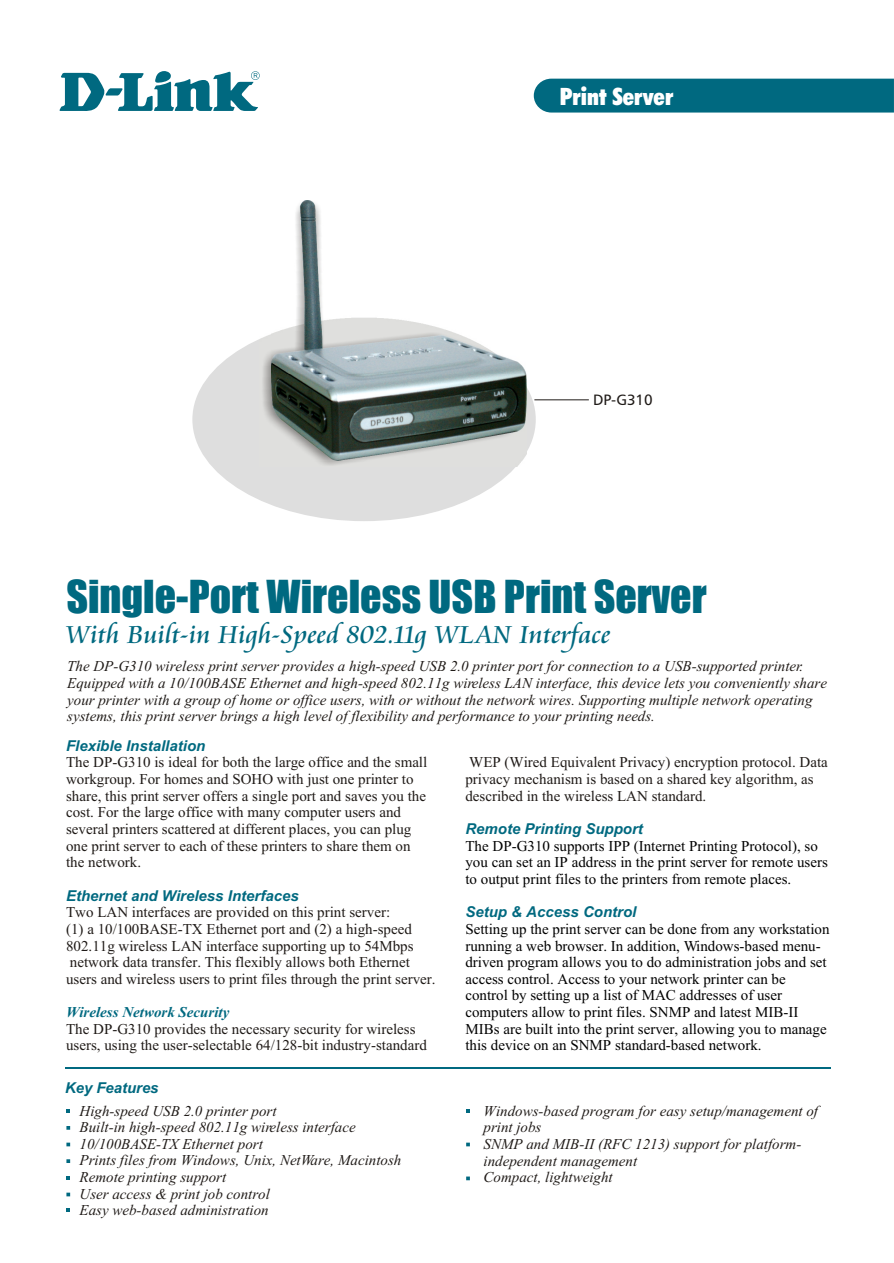
<style>
.page{position:relative;width:894px;height:1263px;background:#fff}
.page>*{position:absolute;margin:0;border:0;box-sizing:border-box;transform-origin:0 0}
.t1{font:42px "Impact";color:#006980}
.t2{font:27px "Cataneo BT";color:#006980}
.t3{font:24px "Futura X Blk Cn BT";color:#fff}
.t4{font:15px/16.6px "Times New Roman";color:#1f1a17}
.t5{font:italic 15px/16.6px "Times New Roman";color:#1f1a17}
.t6{font:15px/16.6px "Times New Roman";color:#000}
.t7{font:italic 700 15px "Arial";color:#006980}
.t8{font:italic 700 15px "Times New Roman";color:#006980}
.t9{font:15px "Humnst 777 BT";color:#1f1a17}
</style>
<div class="page">
<div style="left:192px;top:318px;width:344px;height:203px;background:#dedede;border-radius:50%"></div>
<hr style="left:534px;top:399px;width:55px;height:1px;background:#1f1a17">
<svg style="left:533px;top:78px;width:361px;height:35px"></svg>
<svg style="left:59px;top:71px;width:201px;height:40px"></svg>
<hr style="left:65px;top:1067px;width:765px;height:1px;background:#006980">
<svg style="left:66px;top:1109px;width:4px;height:4px"></svg>
<svg style="left:66px;top:1143px;width:4px;height:3px"></svg>
<svg style="left:66px;top:1159px;width:4px;height:4px"></svg>
<svg style="left:66px;top:1193px;width:4px;height:3px"></svg>
<svg style="left:66px;top:1126px;width:4px;height:4px"></svg>
<svg style="left:66px;top:1176px;width:4px;height:4px"></svg>
<svg style="left:66px;top:1208px;width:4px;height:3px"></svg>
<svg style="left:466px;top:1109px;width:4px;height:4px"></svg>
<svg style="left:466px;top:1143px;width:4px;height:3px"></svg>
<svg style="left:466px;top:1177px;width:4px;height:3px"></svg>
<img style="left:260px;top:334px;width:262px;height:132px">
<img style="left:271px;top:201px;width:255px;height:260px">
<h3 class="t3" style="left:560px;top:87px;width:115px">Print Server</h3>
<p class="t9" style="left:593px;top:394px;width:61px">DP-G310</p>
<h1 class="t1" style="left:66px;top:579px;width:642px">Single-Port Wireless USB Print Server</h1>
<h2 class="t2" style="left:66px;top:623px;width:546px">With Built-in High-Speed 802.11g WLAN Interface</h2>
<p class="t5" style="left:67px;top:660px;width:761px">The DP-G310 wireless print server provides a high-speed USB 2.0 printer port for connection to a USB-supported printer.<br>Equipped with a 10/100BASE Ethernet and high-speed 802.11g wireless LAN interface, this device lets you conveniently share your printer with a group of home or office users, with or without the network wires. Supporting multiple network operating systems, this print server brings a high level of flexibility and performance to your printing needs.</p>
<p class="t7" style="left:66px;top:740px;width:141px">Flexible Installation</p>
<p class="t4" style="left:66px;top:756px;width:363px">The DP-G310 is ideal for both the large office and the small</p>
<p class="t4" style="left:469px;top:755px;width:360px">WEP (Wired Equivalent Privacy) encryption protocol. Data</p>
<p class="t4" style="left:66px;top:772px;width:349px">workgroup. For homes and SOHO with just one printer to</p>
<p class="t4" style="left:465px;top:772px;width:350px">privacy mechanism is based on a shared key algorithm, as</p>
<p class="t4" style="left:66px;top:789px;width:361px">share, this print server offers a single port and saves you the</p>
<p class="t4" style="left:465px;top:789px;width:242px">described in the wireless LAN standard.</p>
<p class="t4" style="left:66px;top:805px;width:347px">cost. For the large office with many computer users and several printers scattered at different places, you can plug one print server to each of these printers to share them on the network.</p>
<p class="t4" style="left:66px;top:905px;width:371px">Two LAN interfaces are provided on this print server:<br>(1) a 10/100BASE-TX Ethernet port and (2) a high-speed 802.11g wireless LAN interface supporting up to 54Mbps network data transfer. This flexibly allows both Ethernet users and wireless users to print files through the print server.</p>
<p class="t4" style="left:66px;top:1022px;width:362px">The DP-G310 provides the necessary security for wireless users, using the user-selectable 64/128-bit industry-standard</p>
<p class="t7" style="left:465px;top:823px;width:179px">Remote Printing Support</p>
<p class="t6" style="left:465px;top:839px;width:364px">The DP-G310 supports IPP (Internet Printing Protocol), so you can set an IP address in the print server for remote users to output print files to the printers from remote places.</p>
<p class="t6" style="left:465px;top:922px;width:366px">Setting up the print server can be done from any workstation running a web browser. In addition, Windows-based menu&shy;driven program allows you to do administration jobs and set access control. Access to your network printer can be control by setting up a list of MAC addresses of user computers allow to print files. SNMP and latest MIB-II MIBs are built into the print server, allowing you to manage this device on an SNMP standard-based network.</p>
<p class="t7" style="left:66px;top:890px;width:234px">Ethernet and Wireless Interfaces</p>
<p class="t7" style="left:465px;top:906px;width:172px">Setup &amp; Access Control</p>
<p class="t8" style="left:66px;top:1007px;width:165px">Wireless Network Security</p>
<p class="t7" style="left:65px;top:1082px;width:95px">Key Features</p>
<p class="t5" style="left:80px;top:1104px;width:323px">High-speed USB 2.0 printer port<br>Built-in high-speed 802.11g wireless interface 10/100BASE-TX Ethernet port<br>Prints files from Windows, Unix, NetWare, Macintosh Remote printing support<br>User access &amp; print job control<br>Easy web-based administration</p>
<p class="t5" style="left:484px;top:1104px;width:336px">Windows-based program for easy setup/management of print jobs<br>SNMP and MIB-II (RFC 1213) support for platform&shy;independent management<br>Compact, lightweight</p>
</div>
